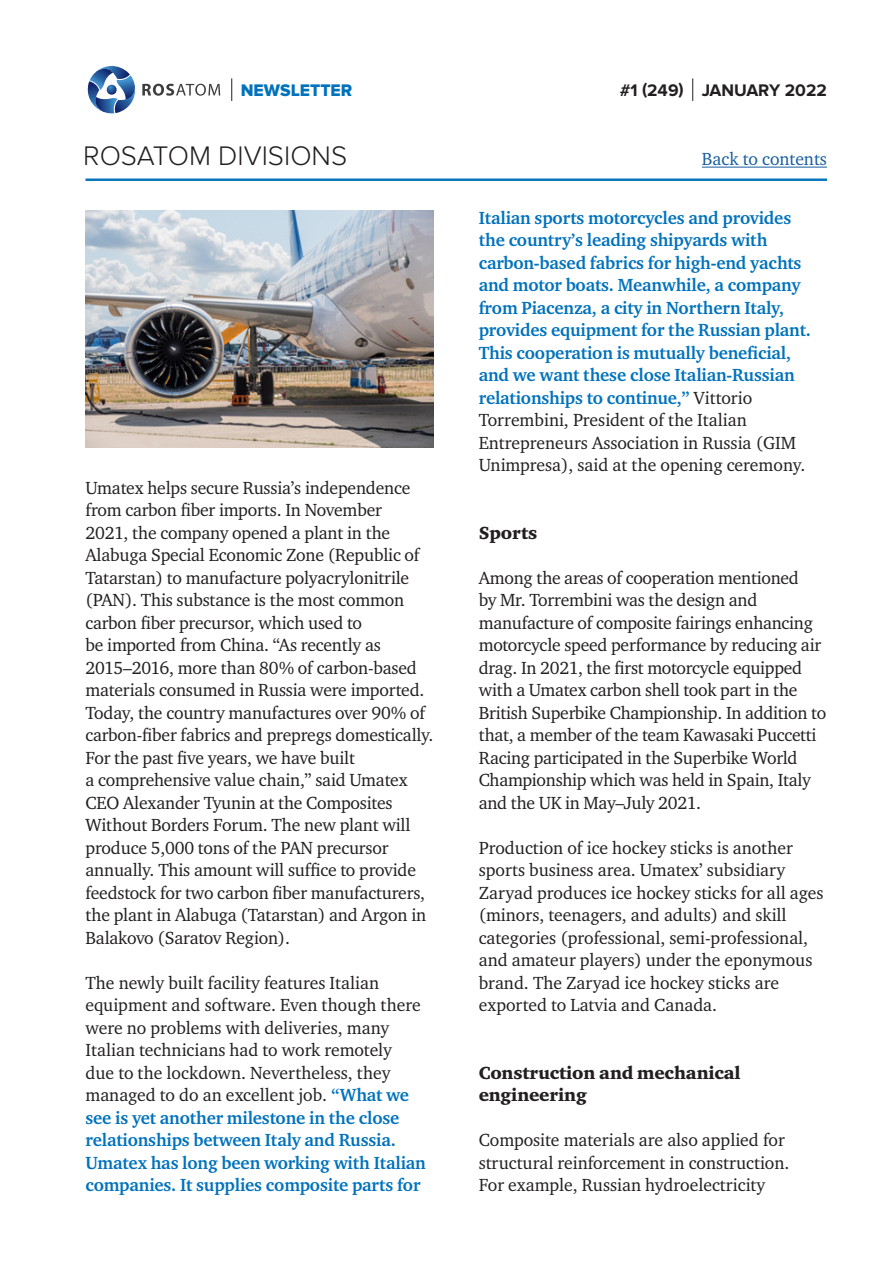
<style>
.page{position:relative;width:893px;height:1263px;background:#fff}
.page>*{position:absolute;margin:0;border:0;box-sizing:border-box;transform-origin:0 0}
.t1{font:300 27.9px "Proxima Nova";color:#231f20}
.main_text{font:18px/22.5px "Charter ITC";letter-spacing:-.01em;color:#231f20}
.main_text-2{font:700 18px/22.5px "Charter ITC";letter-spacing:-.01em;color:#0072bc}
.subtitle{font:18px/22.5px "Charter Black ITC";letter-spacing:-.01em;color:#231f20}
.t2{font:18px "Charter ITC";color:#175d9e}
.t3{font:700 17.4px "Proxima Nova";color:#231f20}
.t4{font:17.4px "Proxima Nova Extrabld";color:#0072bc}
.s1{font-weight:700;color:#0072bc}
.s2{font-weight:400;color:#231f20}
</style>
<div class="page">
<hr style="left:86px;top:179px;width:741px;height:2px;background:#0072bc">
<svg style="left:87px;top:66px;width:49px;height:48px"></svg>
<svg style="left:142px;top:84px;width:78px;height:12px"></svg>
<svg style="left:231px;top:78px;width:1px;height:23px"></svg>
<hr style="left:702px;top:167px;width:125px;height:1px;background:#175d9e">
<svg style="left:692px;top:78px;width:1px;height:23px"></svg>
<img style="left:86px;top:210px;width:348px;height:237px">
<p class="t4" style="left:241px;top:80px;width:113px">NEWSLETTER</p>
<h1 class="t1" style="left:83px;top:140px;width:266px">ROSATOM DIVISIONS</h1>
<p class="main_text" style="left:86px;top:476px;width:350px">Umatex helps secure Russia’s independence from carbon fiber imports. In November<br>2021, the company opened a plant in the Alabuga Special Economic Zone (Republic of Tatarstan) to manufacture polyacrylonitrile (PAN). This substance is the most common carbon fiber precursor, which used to<br>be imported from China. “As recently as 2015–2016, more than 80% of carbon-based materials consumed in Russia were imported.<br>Today, the country manufactures over 90% of carbon-fiber fabrics and prepregs domestically.<br>For the past five years, we have built<br>a comprehensive value chain,” said Umatex CEO Alexander Tyunin at the Composites Without Borders Forum. The new plant will produce 5,000 tons of the PAN precursor annually. This amount will suffice to provide feedstock for two carbon fiber manufacturers, the plant in Alabuga (Tatarstan) and Argon in Balakovo (Saratov Region).</p>
<p class="main_text" style="left:86px;top:971px;width:342px">The newly built facility features Italian equipment and software. Even though there were no problems with deliveries, many Italian technicians had to work remotely<br>due to the lockdown. Nevertheless, they managed to do an excellent job. <span class="s1">“What we see is yet another milestone in the close relationships between Italy and Russia.<br>Umatex has long been working with Italian companies. It supplies composite parts for</span></p>
<p class="t3" style="left:620px;top:80px;width:209px">#1 (249) JANUARY 2022</p>
<p class="t2" style="left:702px;top:148px;width:127px">Back to contents</p>
<p class="main_text-2" style="left:479px;top:206px;width:334px">Italian sports motorcycles and provides the country’s leading shipyards with carbon-based fabrics for high-end yachts and motor boats. Meanwhile, a company from Piacenza, a city in Northern Italy, provides equipment for the Russian plant.<br>This cooperation is mutually beneficial, and we want these close Italian-Russian relationships to continue,” <span class="s2">Vittorio Torrembini, President of the Italian Entrepreneurs Association in Russia (GIM Unimpresa), said at the opening ceremony.</span></p>
<p class="subtitle" style="left:479px;top:521px;width:60px">Sports</p>
<p class="main_text" style="left:479px;top:566px;width:349px">Among the areas of cooperation mentioned<br>by Mr. Torrembini was the design and manufacture of composite fairings enhancing motorcycle speed performance by reducing air drag. In 2021, the first motorcycle equipped with a Umatex carbon shell took part in the British Superbike Championship. In addition to that, a member of the team Kawasaki Puccetti Racing participated in the Superbike World Championship which was held in Spain, Italy and the UK in May–July 2021.</p>
<p class="main_text" style="left:479px;top:836px;width:346px">Production of ice hockey sticks is another sports business area. Umatex’ subsidiary Zaryad produces ice hockey sticks for all ages (minors, teenagers, and adults) and skill categories (professional, semi-professional, and amateur players) under the eponymous brand. The Zaryad ice hockey sticks are exported to Latvia and Canada.</p>
<p class="subtitle" style="left:479px;top:1061px;width:264px">Construction and mechanical engineering</p>
<p class="main_text" style="left:479px;top:1129px;width:312px">Composite materials are also applied for structural reinforcement in construction.<br>For example, Russian hydroelectricity</p>
</div>
